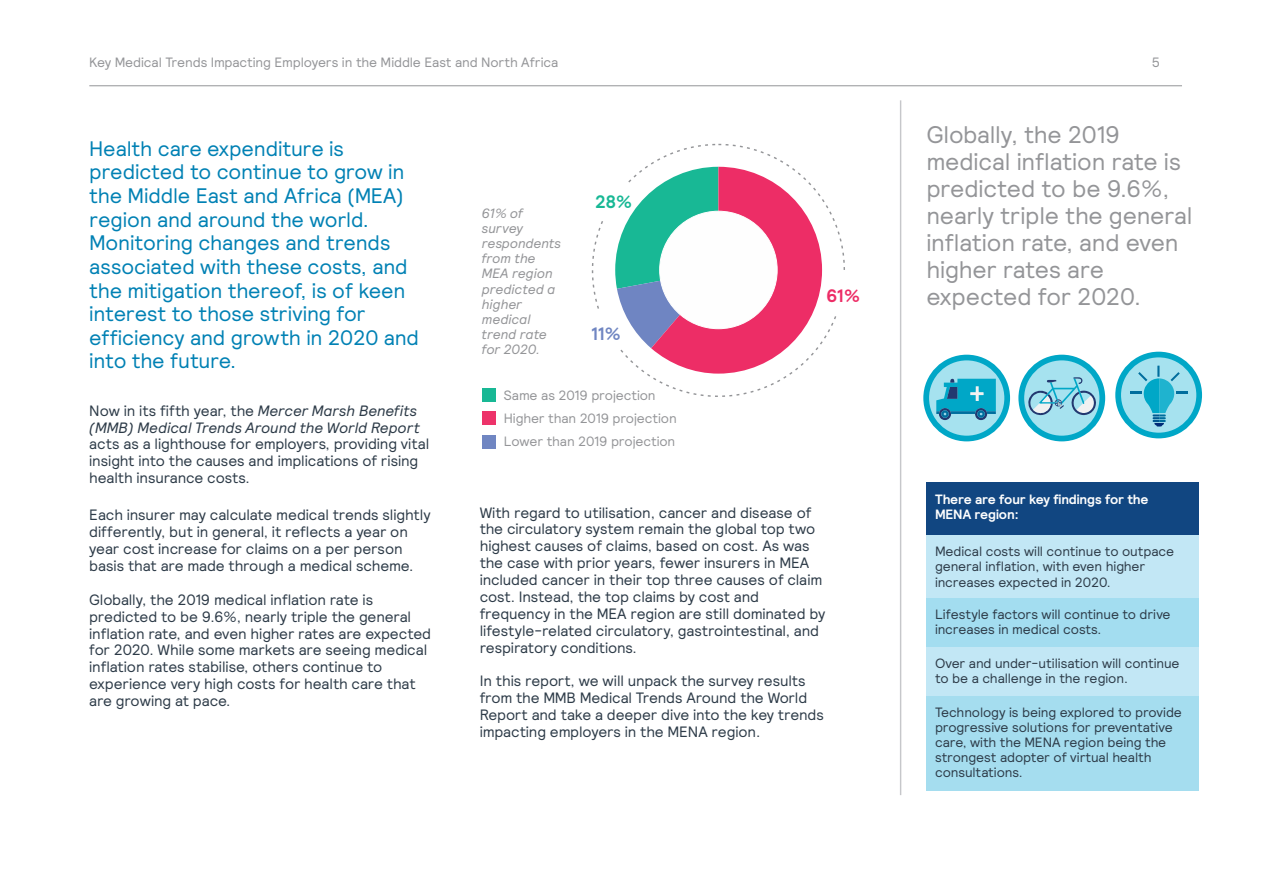
<style>
.page{position:relative;width:1263px;height:893px;background:#fff}
.page>*{position:absolute;margin:0;border:0;box-sizing:border-box;transform-origin:0 0}
.t1{font:24px/27px "Relative";letter-spacing:-.01em;color:#949598}
.t2{font:21px/23.7px "Relative";letter-spacing:-.01em;color:#0081b4}
.t3{font:700 18px "Relative";color:#18b895}
.t4{font:700 18px "Relative";color:#7086c2}
.t5{font:700 18px "Relative";color:#ed2d66}
.t6{font:15px/17px "Relative";letter-spacing:-.01em;color:#2d3b48}
.t7{font:italic 15px/17px "Relative";letter-spacing:-.02em;color:#2d3b48}
.t8{font:13.5px/15.1px "Relative";letter-spacing:-.01em;color:#2d3b48}
.t9{font:13.5px/23.2px "Relative";letter-spacing:-.01em;color:#949598}
.t10{font:italic 13.5px/15.1px "Relative";letter-spacing:-.015em;color:#949598}
.t11{font:700 13.5px/15.1px "Relative";letter-spacing:-.01em;color:#fefefe}
.s1{font-style:normal}
</style>
<div class="page">
<hr style="left:89px;top:85px;width:1093px;height:1px;background:#949598">
<svg style="left:592px;top:221px;width:11px;height:88px"></svg>
<svg style="left:615px;top:144px;width:230px;height:253px"></svg>
<div style="left:659px;top:211px;width:118px;height:118px;background:#fefefe;border:1px solid #fefefe;border-radius:50%"></div>
<div style="left:483px;top:389px;width:13px;height:13px;background:#18b895"></div>
<div style="left:483px;top:412px;width:13px;height:13px;background:#ed336a"></div>
<div style="left:483px;top:435px;width:13px;height:14px;background:#7086c2"></div>
<hr style="left:900px;top:100px;width:1px;height:695px;background:#c6c7ca">
<div style="left:926px;top:483px;width:273px;height:52px;background:#114681"></div>
<div style="left:926px;top:535px;width:273px;height:63px;background:#c2e7f5"></div>
<div style="left:926px;top:598px;width:273px;height:49px;background:#a3ddf0"></div>
<div style="left:926px;top:647px;width:273px;height:49px;background:#c2e7f5"></div>
<div style="left:926px;top:696px;width:273px;height:95px;background:#a5ddef"></div>
<svg style="left:923px;top:355px;width:87px;height:86px;background:#61c9de"></svg>
<svg style="left:1115px;top:352px;width:87px;height:86px;background:#4ac1d8"></svg>
<svg style="left:1018px;top:355px;width:87px;height:86px;background:#60c9de"></svg>
<svg style="left:936px;top:379px;width:60px;height:41px;background:#2ca5c4"></svg>
<svg style="left:1027px;top:377px;width:69px;height:38px;background:#90c9db"></svg>
<svg style="left:1131px;top:365px;width:56px;height:62px;background:#74cbdf"></svg>
<p class="t9" style="left:89px;top:52px;width:471px">Key Medical Trends Impacting Employers in the Middle East and North Africa</p>
<p class="t9" style="left:1152px;top:52px;width:10px">5</p>
<p class="t2" style="left:89px;top:138px;width:331px">Health care expenditure is predicted to continue to grow in the Middle East and Africa (MEA) region and around the world.<br>Monitoring changes and trends associated with these costs, and the mitigation thereof, is of keen interest to those striving for efficiency and growth in 2020 and into the future.</p>
<p class="t7" style="left:89px;top:403px;width:332px"><span class="s1">Now in its fifth year, the</span> Mercer Marsh Benefits (MMB) Medical Trends Around the World Report</p>
<p class="t6" style="left:89px;top:437px;width:341px">acts as a lighthouse for employers, providing vital insight into the causes and implications of rising health insurance costs.</p>
<p class="t6" style="left:89px;top:508px;width:343px">Each insurer may calculate medical trends slightly differently, but in general, it reflects a year on year cost increase for claims on a per person basis that are made through a medical scheme.</p>
<p class="t6" style="left:89px;top:593px;width:343px">Globally, the 2019 medical inflation rate is predicted to be 9.6%, nearly triple the general inflation rate, and even higher rates are expected for 2020. While some markets are seeing medical inflation rates stabilise, others continue to experience very high costs for health care that are growing at pace.</p>
<p class="t3" style="left:595px;top:196px;width:39px">28%</p>
<p class="t10" style="left:482px;top:207px;width:81px">61% of survey respondents from the<br>MEA region predicted a higher medical trend rate for 2020.</p>
<p class="t9" style="left:504px;top:385px;width:174px">Same as 2019 projection<br>Higher than 2019 projection<br>Lower than 2019 projection</p>
<p class="t4" style="left:591px;top:328px;width:31px">11%</p>
<p class="t5" style="left:826px;top:290px;width:35px">61%</p>
<p class="t6" style="left:480px;top:505px;width:347px">With regard to utilisation, cancer and disease of the circulatory system remain the global top two highest causes of claims, based on cost. As was the case with prior years, fewer insurers in MEA included cancer in their top three causes of claim cost. Instead, the top claims by cost and frequency in the MEA region are still dominated by lifestyle-related circulatory, gastrointestinal, and respiratory conditions.</p>
<p class="t6" style="left:480px;top:674px;width:346px">In this report, we will unpack the survey results from the MMB Medical Trends Around the World Report and take a deeper dive into the key trends impacting employers in the MENA region.</p>
<h1 class="t1" style="left:926px;top:124px;width:268px">Globally, the 2019 medical inflation rate is predicted to be 9.6%, nearly triple the general inflation rate, and even higher rates are expected for 2020.</h1>
<p class="t11" style="left:935px;top:493px;width:215px">There are four key findings for the<br>MENA region:</p>
<p class="t8" style="left:935px;top:545px;width:241px">Medical costs will continue to outpace general inflation, with even higher increases expected in 2020.</p>
<p class="t8" style="left:935px;top:608px;width:237px">Lifestyle factors will continue to drive increases in medical costs.</p>
<p class="t8" style="left:935px;top:657px;width:246px">Over and under-utilisation will continue to be a challenge in the region.</p>
<p class="t8" style="left:935px;top:706px;width:248px">Technology is being explored to provide progressive solutions for preventative care, with the MENA region being the strongest adopter of virtual health consultations.</p>
</div>
